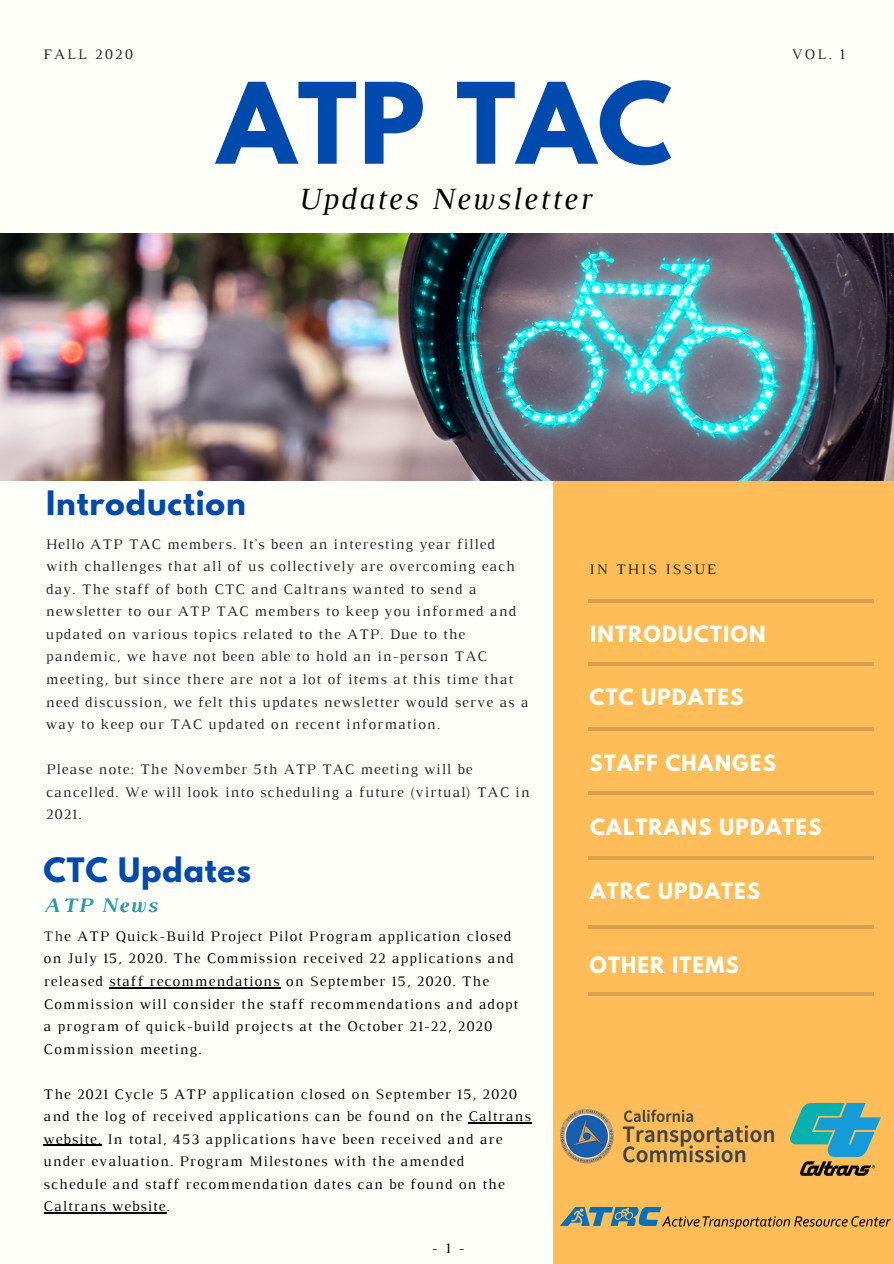
<style>
.page{position:relative;width:894px;height:1264px;background:#fff}
.page>*{position:absolute;margin:0;border:0;box-sizing:border-box;transform-origin:0 0}
.t1{font:700 99.3px "League Spartan";letter-spacing:.02em;color:#004aad}
.t2{font:italic 31.5px "Luthier";letter-spacing:.07em;color:#000}
.t3{font:700 29.85px "League Spartan";letter-spacing:.03em;color:#004aad}
.t4{font:italic 700 21px "Luthier";letter-spacing:.07em;color:#2a9ba6}
.t5{font:700 19.8px "League Spartan";letter-spacing:.06em;color:#fffff9}
.t6{font:14.85px/22.5px "Luthier";letter-spacing:.07em;color:#000}
.t7{font:14.85px/22.5px "Luthier";letter-spacing:.07em;color:#222}
.t8{font:14.85px "Luthier";letter-spacing:.14em;color:#222}
.s1{color:#222}
</style>
<div class="page">
<div style="left:0;top:0;width:893px;height:1263px;background:#fffff9"></div>
<div style="left:553px;top:475px;width:340px;height:788px;background:#ffbd59"></div>
<hr style="left:588px;top:791px;width:285px;height:3px;background:#000">
<hr style="left:588px;top:599px;width:285px;height:4px;background:#daa14c">
<hr style="left:588px;top:662px;width:285px;height:3px;background:#000">
<hr style="left:588px;top:992px;width:285px;height:3px;background:#000">
<hr style="left:588px;top:925px;width:285px;height:4px;background:#daa14c">
<hr style="left:588px;top:856px;width:285px;height:3px;background:#000">
<hr style="left:588px;top:727px;width:285px;height:3px;background:#000">
<hr style="left:109px;top:987px;width:172px;height:1px;background:#000">
<hr style="left:468px;top:1122px;width:63px;height:1px;background:#000">
<hr style="left:44px;top:1144px;width:58px;height:1px;background:#000">
<hr style="left:44px;top:1212px;width:122px;height:1px;background:#000">
<img style="left:0;top:233px;width:893px;height:248px">
<img style="left:790px;top:1103px;width:90px;height:72px">
<img style="left:559px;top:1108px;width:216px;height:55px">
<img style="left:560px;top:1207px;width:329px;height:21px">
<p class="t8" style="left:44px;top:49px;width:91px">FALL 2020</p>
<p class="t7" style="left:791px;top:44px;width:55px">VOL. 1</p>
<h1 class="t1" style="left:218px;top:74px;width:456px">ATP TAC</h1>
<h1 class="t2" style="left:298px;top:187px;width:294px">Updates Newsletter</h1>
<h2 class="t3" style="left:46px;top:488px;width:201px">Introduction</h2>
<p class="t7" style="left:46px;top:534px;width:484px">Hello ATP TAC members. It's been an interesting year filled with challenges that all of us collectively are overcoming each day. The staff of both CTC and Caltrans wanted to send a newsletter to our ATP TAC members to keep you informed and updated on various topics related to the ATP. Due to the pandemic, we have not been able to hold an in-person TAC meeting, but since there are not a lot of items at this time that need discussion, we felt this updates newsletter would serve as a way to keep our TAC updated on recent information.</p>
<p class="t7" style="left:46px;top:759px;width:485px">Please note: The November 5th ATP TAC meeting will be cancelled. We will look into scheduling a future (virtual) TAC in<br>2021.</p>
<h1 class="t3" style="left:44px;top:854px;width:209px">CTC Updates</h1>
<p class="t4" style="left:44px;top:897px;width:114px">ATP News</p>
<p class="t6" style="left:44px;top:926px;width:476px"><span class="s1">Th</span>e ATP Quick-Build Project Pilot Program application closed on July 15, 2020. The Commission received 22 applications and released staff recommendations on September 15, 2020. The Commission will consider the staff recommendations and adopt a program of quick-build projects at the October 21-22, 2020<br>Commission meeting.</p>
<p class="t6" style="left:44px;top:1083px;width:488px">The 2021 Cycle 5 ATP application closed on September 15, 2020 and the log of received applications can be found on the Caltrans website. In total, 453 applications have been received and are under evaluation. Program Milestones with the amended<br>schedule and staff recommendation dates can be found on the Caltrans website.</p>
<p class="t6" style="left:432px;top:1238px;width:34px">-1-</p>
<p class="t8" style="left:589px;top:564px;width:128px">IN THIS ISSUE</p>
<p class="t5" style="left:590px;top:624px;width:177px">INTRODUCTION</p>
<p class="t5" style="left:589px;top:687px;width:155px">CTC UPDATES</p>
<p class="t5" style="left:589px;top:752px;width:188px">STAFF CHANGES</p>
<p class="t5" style="left:590px;top:816px;width:233px">CALTRANS UPDATES</p>
<p class="t5" style="left:590px;top:881px;width:171px">ATRC UPDATES</p>
<h2 class="t5" style="left:589px;top:954px;width:150px">OTHER ITEMS</h2>
</div>
